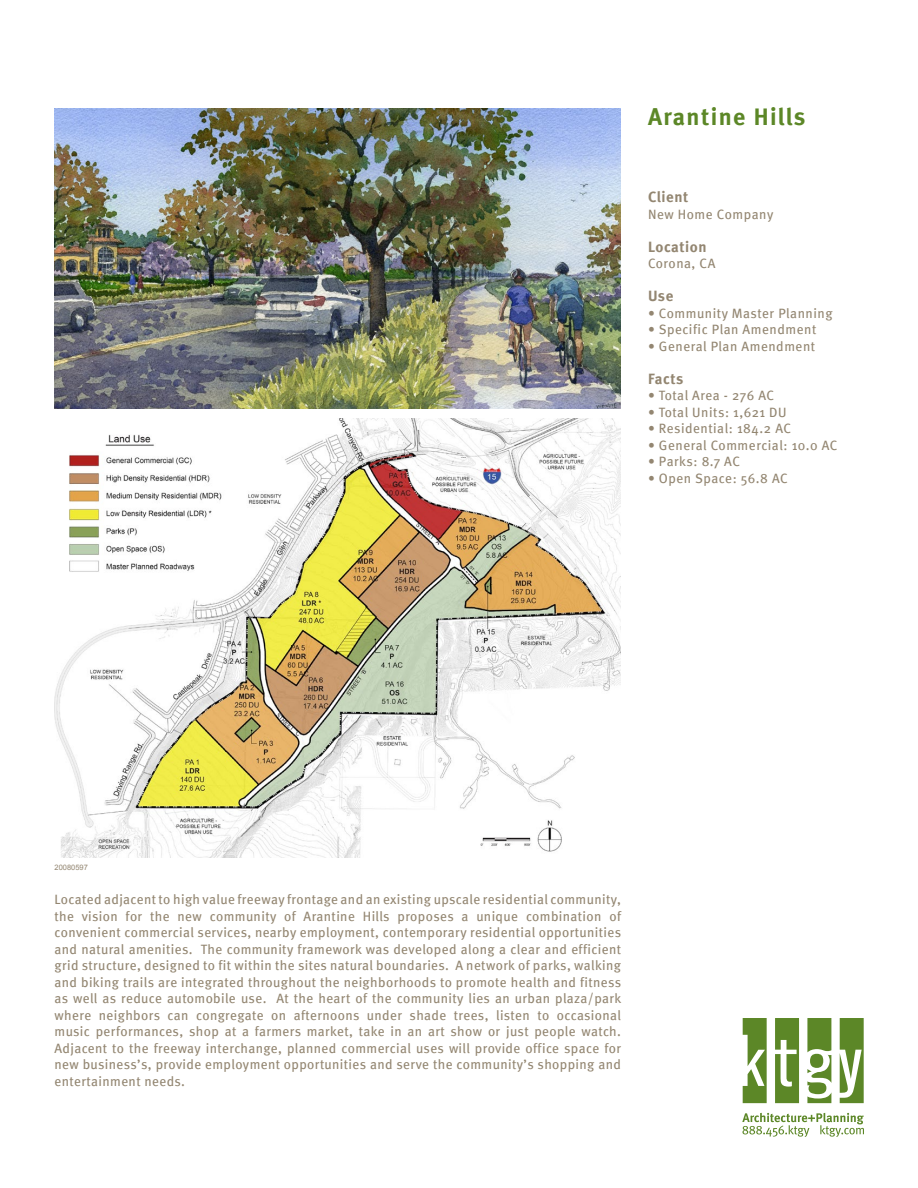
<style>
.page{position:relative;width:918px;height:1188px;background:#fff}
.page>*{position:absolute;margin:0;border:0;box-sizing:border-box;transform-origin:0 0}
.Project_Title{font:700 24px "Meta";letter-spacing:.06em;color:#5c8727}
.Category_Title{font:700 15px "Meta";letter-spacing:.04em;color:#938671}
.t1{font:13.5px/16.5px "Meta";letter-spacing:.04em;color:#938671;text-align:justify}
.t2{font:7.5px "Arial";color:#938671}
</style>
<div class="page">
<svg style="left:742px;top:1113px;width:122px;height:24px"></svg>
<svg style="left:743px;top:1018px;width:24px;height:85px"></svg>
<svg style="left:807px;top:1018px;width:24px;height:85px"></svg>
<svg style="left:840px;top:1018px;width:24px;height:85px"></svg>
<svg style="left:775px;top:1018px;width:24px;height:85px"></svg>
<img style="left:54px;top:419px;width:567px;height:438px">
<img style="left:54px;top:108px;width:567px;height:301px">
<p class="Project_Title" style="left:648px;top:103px;width:159px">Arantine Hills</p>
<p class="Category_Title" style="left:648px;top:188px;width:42px">Client</p>
<p class="t1" style="left:648px;top:206px;width:127px">New Home Company</p>
<p class="Category_Title" style="left:648px;top:238px;width:60px">Location</p>
<p class="t1" style="left:648px;top:255px;width:69px">Corona, CA</p>
<p class="Category_Title" style="left:648px;top:287px;width:27px">Use</p>
<p class="t1" style="left:648px;top:305px;width:186px">• Community Master Planning</p>
<p class="t1" style="left:648px;top:321px;width:170px">• Specific Plan Amendment</p>
<p class="t1" style="left:648px;top:338px;width:169px">• General Plan Amendment</p>
<p class="Category_Title" style="left:648px;top:370px;width:37px">Facts</p>
<p class="t1" style="left:648px;top:387px;width:128px">• Total Area - 276 AC</p>
<p class="t1" style="left:648px;top:404px;width:140px">• Total Units: 1,621 DU</p>
<p class="t1" style="left:648px;top:420px;width:145px">• Residential: 184.2 AC</p>
<p class="t1" style="left:648px;top:437px;width:191px">• General Commercial: 10.0 AC</p>
<p class="t1" style="left:648px;top:453px;width:94px">• Parks: 8.7 AC</p>
<p class="t1" style="left:648px;top:470px;width:141px">• Open Space: 56.8 AC</p>
<p class="t2" style="left:55px;top:863px;width:35px">20080597</p>
<p class="t1" style="left:55px;top:891px;width:568px">Located adjacent to high value freeway frontage and an existing upscale residential community, the vision for the new community of Arantine Hills proposes a unique combination of convenient commercial services, nearby employment, contemporary residential opportunities and natural amenities. The community framework was developed along a clear and efficient grid structure, designed to fit within the sites natural boundaries. A network of parks, walking and biking trails are integrated throughout the neighborhoods to promote health and fitness as well as reduce automobile use. At the heart of the community lies an urban plaza/park where neighbors can congregate on afternoons under shade trees, listen to occasional music performances, shop at a farmers market, take in an art show or just people watch.<br>Adjacent to the freeway interchange, planned commercial uses will provide office space for new business’s, provide employment opportunities and serve the community’s shopping and entertainment needs.</p>
</div>
